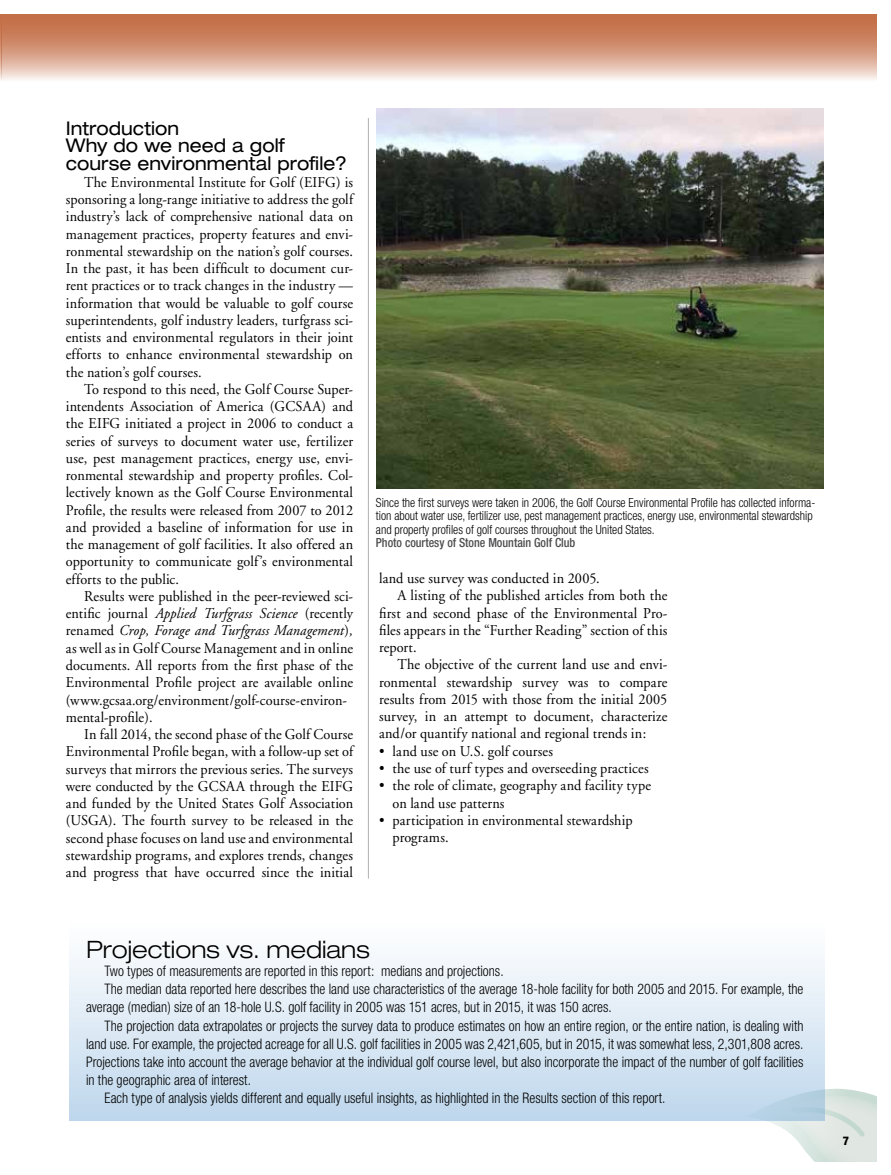
<style>
.page{position:relative;width:891px;height:1175px;background:#fff}
.page>*{position:absolute;margin:0;border:0;box-sizing:border-box;transform-origin:0 0}
.t1{font:300 expanded 24px "Helvetica Neue";color:#000}
.t2{font:expanded 18.9px/17.2px "Helvetica Neue";color:#000;scale:.95 1}
.t3{font:15px/17.2px "Adobe Garamond";letter-spacing:.005em;color:#000;text-align:justify;scale:.95 1}
.t4{font:300 condensed 14.55px "Helvetica Neue";color:#000;scale:.95 1}
.t5{font:300 condensed 12.6px/13.5px "Helvetica Neue";color:#000;scale:.95 1}
.t6{font:500 condensed 12.6px "Helvetica Neue";color:#4d4d4f;scale:.95 1}
.t7{font:800 condensed 12px "Helvetica Neue";color:#000}
.s1{font-style:italic}
</style>
<div class="page">
<svg style="left:747px;top:1088px;width:130px;height:74px"></svg>
<hr style="left:0;top:0;width:1px;height:81px;background:#c36d45">
<svg style="left:1px;top:14px;width:876px;height:67px"></svg>
<div style="left:0;top:0;width:891px;height:14px;background:#fff"></div>
<hr style="left:368px;top:118px;width:1px;height:760px;background:#b6b8ba">
<div style="left:69px;top:920px;width:755px;height:200px;background:linear-gradient(to bottom,#fff,#bed7ec)"></div>
<img style="left:377px;top:108px;width:447px;height:380px">
<p class="t2" style="left:66px;top:119px;width:298px">Introduction<br>Why do we need a golf course environmental profile?</p>
<p class="t3" style="left:66px;top:174px;width:304px;text-indent:18px">The Environmental Institute for Golf (EIFG) is sponsoring a long-range initiative to address the golf industry’s lack of comprehensive national data on management practices, property features and envi&shy;ronmental stewardship on the nation’s golf courses.<br>In the past, it has been difficult to document cur&shy;rent practices or to track changes in the industry — information that would be valuable to golf course superintendents, golf industry leaders, turfgrass sci&shy;entists and environmental regulators in their joint efforts to enhance environmental stewardship on the nation’s golf courses.</p>
<p class="t3" style="left:66px;top:381px;width:304px;text-indent:18px">To respond to this need, the Golf Course Super&shy;intendents Association of America (GCSAA) and the EIFG initiated a project in 2006 to conduct a series of surveys to document water use, fertilizer use, pest management practices, energy use, envi&shy;ronmental stewardship and property profiles. Col&shy;lectively known as the Golf Course Environmental Profile, the results were released from 2007 to 2012 and provided a baseline of information for use in the management of golf facilities. It also offered an opportunity to communicate golf’s environmental efforts to the public.</p>
<p class="t3" style="left:66px;top:588px;width:304px;text-align:left;text-indent:18px">Results were published in the peer-reviewed sci&shy;entific journal <span class="s1">Applied Turfgrass Science</span> (recently renamed <span class="s1">Crop, Forage and Turfgrass Management</span>)<span class="s1">, </span>as well as in Golf Course Management and in online documents. All reports from the first phase of the Environmental Profile project are available online (www.gcsaa.org/environment/golf-course-environ&shy;mental-profile).</p>
<p class="t3" style="left:66px;top:726px;width:304px;text-indent:18px">In fall 2014, the second phase of the Golf Course Environmental Profile began, with a follow-up set of surveys that mirrors the previous series. The surveys were conducted by the GCSAA through the EIFG and funded by the United States Golf Association (USGA). The fourth survey to be released in the second phase focuses on land use and environmental stewardship programs, and explores trends, changes and progress that have occurred since the initial</p>
<p class="t5" style="left:376px;top:495px;width:464px">Since the first surveys were taken in 2006, the Golf Course Environmental Profile has collected informa&shy;tion about water use, fertilizer use, pest management practices, energy use, environmental stewardship and property profiles of golf courses throughout the United States.</p>
<p class="t6" style="left:376px;top:535px;width:211px">Photo courtesy of Stone Mountain Golf Club</p>
<p class="t3" style="left:379px;top:570px;width:234px">land use survey was conducted in 2005.</p>
<p class="t3" style="left:397px;top:587px;width:286px">A listing of the published articles from both the</p>
<p class="t3" style="left:379px;top:604px;width:305px">first and second phase of the Environmental Pro-</p>
<p class="t3" style="left:379px;top:622px;width:305px">files appears in the “Further Reading” section of this</p>
<p class="t3" style="left:379px;top:639px;width:41px">report.</p>
<p class="t3" style="left:397px;top:656px;width:286px">The objective of the current land use and envi-</p>
<p class="t3" style="left:379px;top:673px;width:305px">ronmental stewardship survey was to compare</p>
<p class="t3" style="left:379px;top:691px;width:305px">results from 2015 with those from the initial 2005</p>
<p class="t3" style="left:379px;top:708px;width:305px">survey, in an attempt to document, characterize</p>
<p class="t3" style="left:379px;top:725px;width:283px">and/or quantify national and regional trends in:</p>
<p class="t3" style="left:379px;top:742px;width:185px">• land use on U.S. golf courses</p>
<p class="t3" style="left:379px;top:760px;width:285px">• the use of turf types and overseeding practices</p>
<p class="t3" style="left:393px;top:777px;width:274px;text-indent:-13px">• the role of climate, geography and facility type on land use patterns</p>
<p class="t3" style="left:393px;top:811px;width:254px;text-indent:-14px">• participation in environmental stewardship programs.</p>
<h1 class="t1" style="left:86px;top:935px;width:285px">Projections vs. medians</h1>
<p class="t4" style="left:104px;top:962px;width:422px">Two types of measurements are reported in this report: medians and projections.</p>
<p class="t4" style="left:104px;top:980px;width:737px">The median data reported here describes the land use characteristics of the average 18-hole facility for both 2005 and 2015. For example, the</p>
<p class="t4" style="left:86px;top:999px;width:555px">average (median) size of an 18-hole U.S. golf facility in 2005 was 151 acres, but in 2015, it was 150 acres.</p>
<p class="t4" style="left:104px;top:1017px;width:737px">The projection data extrapolates or projects the survey data to produce estimates on how an entire region, or the entire nation, is dealing with</p>
<p class="t4" style="left:86px;top:1035px;width:757px">land use. For example, the projected acreage for all U.S. golf facilities in 2005 was 2,421,605, but in 2015, it was somewhat less, 2,301,808 acres.</p>
<p class="t4" style="left:86px;top:1053px;width:757px">Projections take into account the average behavior at the individual golf course level, but also incorporate the impact of the number of golf facilities</p>
<p class="t4" style="left:86px;top:1071px;width:175px">in the geographic area of interest.</p>
<p class="t4" style="left:104px;top:1089px;width:592px">Each type of analysis yields different and equally useful insights, as highlighted in the Results section of this report.</p>
<p class="t7" style="left:843px;top:1133px;width:8px">7</p>
</div>
